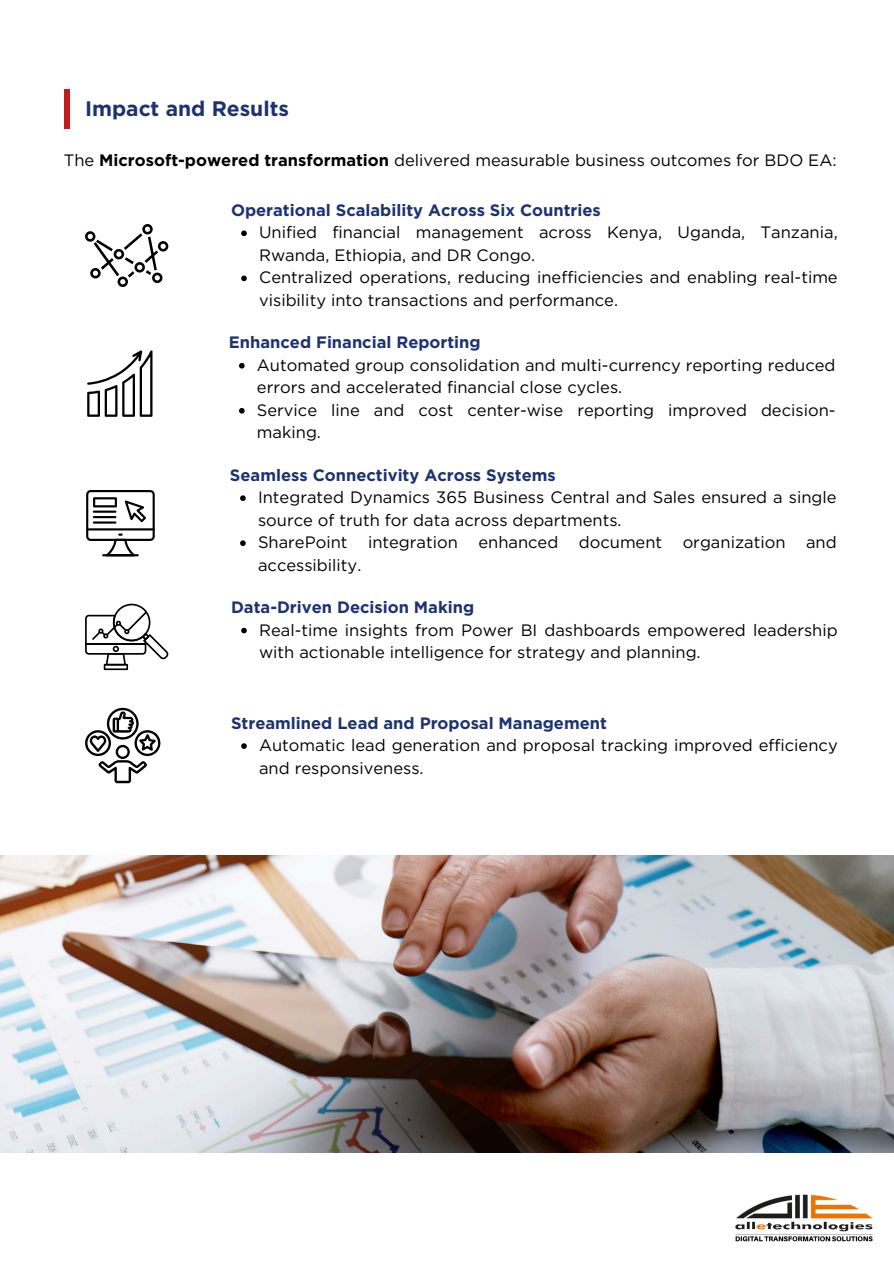
<style>
.page{position:relative;width:894px;height:1264px;background:#fff}
.page>*{position:absolute;margin:0;border:0;box-sizing:border-box;transform-origin:0 0}
.t1{font:700 21px "Gotham";color:#1c3272}
.t2{font:16.5px/22.5px "Gotham";color:#000}
.t3{font:700 16.5px "Gotham";color:#1c3272}
.s1{font-weight:700}
</style>
<div class="page">
<img style="left:735px;top:1194px;width:138px;height:48px">
<svg style="left:241px;top:230px;width:6px;height:6px"></svg>
<svg style="left:241px;top:275px;width:6px;height:6px"></svg>
<svg style="left:85px;top:224px;width:83px;height:63px"></svg>
<svg style="left:87px;top:350px;width:65px;height:67px"></svg>
<svg style="left:239px;top:363px;width:5px;height:5px"></svg>
<svg style="left:239px;top:408px;width:5px;height:5px"></svg>
<svg style="left:86px;top:490px;width:69px;height:66px"></svg>
<hr style="left:93px;top:510px;width:23px;height:3px;background:#000">
<hr style="left:93px;top:516px;width:23px;height:2px;background:#000">
<hr style="left:93px;top:521px;width:23px;height:2px;background:#000">
<svg style="left:240px;top:495px;width:6px;height:6px"></svg>
<svg style="left:240px;top:540px;width:6px;height:6px"></svg>
<svg style="left:85px;top:603px;width:83px;height:67px"></svg>
<svg style="left:241px;top:627px;width:6px;height:6px"></svg>
<svg style="left:85px;top:707px;width:75px;height:76px"></svg>
<svg style="left:241px;top:743px;width:6px;height:6px"></svg>
<div style="left:64px;top:89px;width:5px;height:40px;background:#c7181a"></div>
<img style="left:0;top:855px;width:893px;height:297px">
<p class="t1" style="left:85px;top:96px;width:205px">Impact and Results</p>
<p class="t2" style="left:64px;top:148px;width:774px">The <span class="s1">Microsoft-powered transformation</span> delivered measurable business outcomes for BDO EA:</p>
<h1 class="t3" style="left:231px;top:200px;width:371px">Operational Scalability Across Six Countries</h1>
<p class="t2" style="left:259px;top:221px;width:580px">Unified financial management across Kenya, Uganda, Tanzania,<br>Rwanda, Ethiopia, and DR Congo.</p>
<p class="t2" style="left:259px;top:266px;width:580px">Centralized operations, reducing inefficiencies and enabling real-time visibility into transactions and performance.</p>
<h2 class="t3" style="left:229px;top:332px;width:253px">Enhanced Financial Reporting</h2>
<p class="t2" style="left:257px;top:353px;width:580px">Automated group consolidation and multi-currency reporting reduced errors and accelerated financial close cycles.</p>
<p class="t2" style="left:257px;top:398px;width:580px">Service line and cost center-wise reporting improved decision&shy;making.</p>
<p class="t3" style="left:230px;top:465px;width:327px">Seamless Connectivity Across Systems</p>
<h2 class="t2" style="left:258px;top:486px;width:580px">Integrated Dynamics 365 Business Central and Sales ensured a single source of truth for data across departments.</h2>
<p class="t2" style="left:258px;top:531px;width:580px">SharePoint integration enhanced document organization and accessibility.</p>
<p class="t3" style="left:231px;top:597px;width:245px">Data-Driven Decision Making</p>
<p class="t2" style="left:259px;top:618px;width:580px">Real-time insights from Power BI dashboards empowered leadership with actionable intelligence for strategy and planning.</p>
<h2 class="t3" style="left:231px;top:712px;width:377px">Streamlined Lead and Proposal Management</h2>
<p class="t2" style="left:259px;top:734px;width:580px">Automatic lead generation and proposal tracking improved efficiency and responsiveness.</p>
</div>
